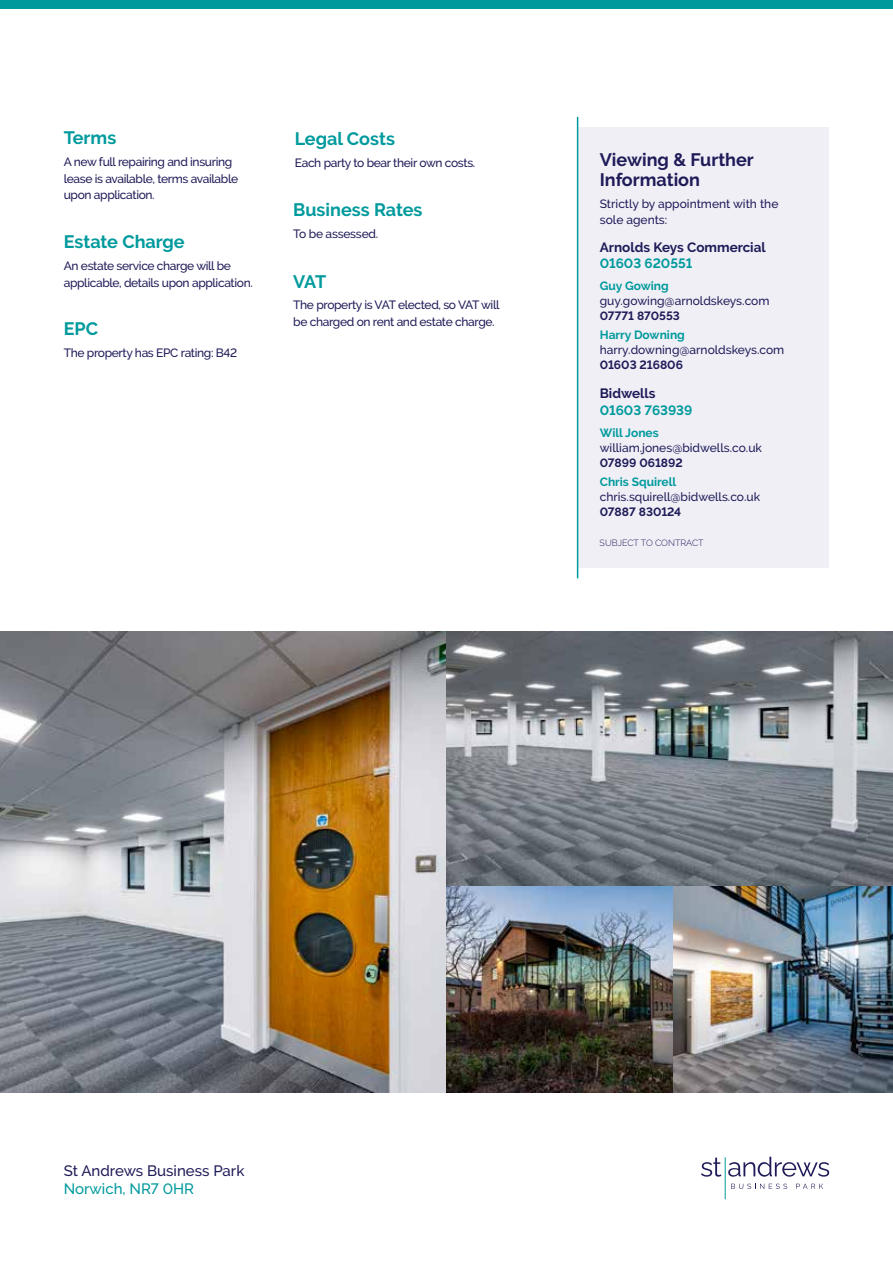
<style>
.page{position:relative;width:893px;height:1263px;background:#fff}
.page>*{position:absolute;margin:0;border:0;box-sizing:border-box;transform-origin:0 0}
.t1{font:700 18px "Raleway";color:#009a9d}
.t2{font:700 18px/19.5px "Raleway";color:#1e1b58}
.t3{font:500 15px "Raleway";color:#1e1b58}
.t4{font:500 15px "Raleway";color:#009a9d}
.t5{font:700 13.5px "Raleway";color:#1e1b58}
.t6{font:700 13.5px "Raleway";color:#009a9d}
.t7{font:500 12px/16.5px "Raleway";letter-spacing:-.03em;color:#1e1b58}
.t8{font:500 12px/16.5px "Raleway";color:#1e1b58}
.t9{font:700 12px "Raleway";color:#1e1b58}
.t10{font:700 12px "Raleway";color:#009a9d}
.t11{font:300 9px "Raleway";letter-spacing:-.005em;color:#1e1b58}
</style>
<div class="page">
<div style="left:578px;top:128px;width:251px;height:440px;background:#f0eff6"></div>
<hr style="left:577px;top:117px;width:1px;height:461px;background:#009a9d">
<hr style="left:725px;top:1157px;width:1px;height:42px;background:#009a9d">
<svg style="left:731px;top:1184px;width:56px;height:5px"></svg>
<svg style="left:796px;top:1184px;width:27px;height:5px"></svg>
<svg style="left:701px;top:1157px;width:20px;height:20px"></svg>
<svg style="left:728px;top:1157px;width:101px;height:20px"></svg>
<div style="left:0;top:0;width:893px;height:9px;background:#009a9d"></div>
<img style="left:0;top:631px;width:893px;height:462px">
<h1 class="t1" style="left:64px;top:128px;width:54px">Terms</h1>
<h1 class="t1" style="left:295px;top:129px;width:102px">Legal Costs</h1>
<p class="t7" style="left:64px;top:154px;width:176px">A new full repairing and insuring lease is available, terms available upon application.</p>
<p class="t7" style="left:295px;top:155px;width:182px">Each party to bear their own costs.</p>
<h1 class="t1" style="left:293px;top:199px;width:131px">Business Rates</h1>
<h1 class="t1" style="left:64px;top:232px;width:122px">Estate Charge</h1>
<p class="t7" style="left:64px;top:258px;width:191px">An estate service charge will be applicable, details upon application.</p>
<h1 class="t1" style="left:64px;top:319px;width:36px">EPC</h1>
<p class="t7" style="left:64px;top:345px;width:175px">The property has EPC rating: B42</p>
<p class="t7" style="left:293px;top:225px;width:87px">To be assessed.</p>
<h1 class="t1" style="left:293px;top:271px;width:35px">VAT</h1>
<p class="t7" style="left:293px;top:297px;width:208px">The property is VAT elected, so VAT will be charged on rent and estate charge.</p>
<h1 class="t2" style="left:600px;top:150px;width:156px">Viewing &amp; Further<br>Information</h1>
<p class="t8" style="left:600px;top:195px;width:180px">Strictly by appointment with the sole agents:</p>
<p class="t5" style="left:600px;top:239px;width:167px">Arnolds Keys Commercial</p>
<p class="t6" style="left:600px;top:256px;width:94px">01603 620551</p>
<p class="t10" style="left:600px;top:279px;width:70px">Guy Gowing</p>
<p class="t8" style="left:600px;top:293px;width:171px">guy.gowing@arnoldskeys.com</p>
<p class="t9" style="left:600px;top:309px;width:82px">07771 870553</p>
<p class="t10" style="left:600px;top:328px;width:87px">Harry Downing</p>
<p class="t8" style="left:600px;top:342px;width:186px">harry.downing@arnoldskeys.com</p>
<p class="t9" style="left:600px;top:358px;width:85px">01603 216806</p>
<p class="t5" style="left:600px;top:386px;width:57px">Bidwells</p>
<p class="t6" style="left:600px;top:402px;width:94px">01603 763939</p>
<p class="t10" style="left:600px;top:425px;width:60px">Will Jones</p>
<p class="t8" style="left:600px;top:439px;width:164px">william.jones@bidwells.co.uk</p>
<p class="t9" style="left:600px;top:455px;width:84px">07899 061892</p>
<p class="t10" style="left:600px;top:475px;width:78px">Chris Squirell</p>
<p class="t8" style="left:600px;top:488px;width:162px">chris.squirell@bidwells.co.uk</p>
<p class="t9" style="left:600px;top:505px;width:83px">07887 830124</p>
<p class="t11" style="left:600px;top:538px;width:106px">SUBJECT TO CONTRACT</p>
<p class="t3" style="left:64px;top:1162px;width:182px">St Andrews Business Park</p>
<p class="t4" style="left:64px;top:1180px;width:132px">Norwich, NR7 0HR</p>
</div>
